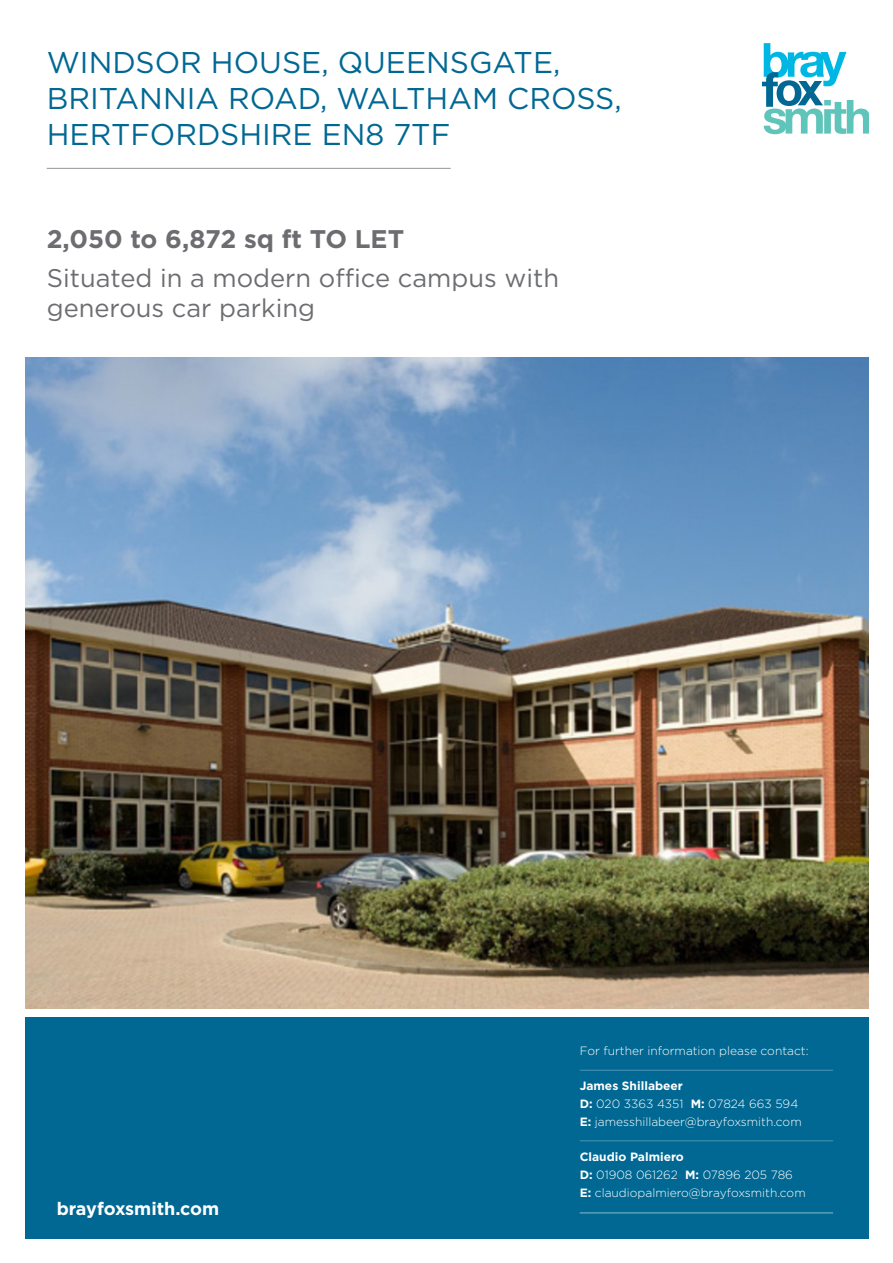
<style>
.page{position:relative;width:893px;height:1263px;background:#fff}
.page>*{position:absolute;margin:0;border:0;box-sizing:border-box;transform-origin:0 0}
.t1{font:30px/36px "Gotham";color:#006893}
.t2{font:25.5px "Gotham";color:#6c6d70}
.t3{font:700 25.5px "Gotham";color:#6c6d70}
.t4{font:700 18px "Gotham";color:#fff}
.t5{font:300 12px "Gotham";color:#fff}
.t6{font:700 12px "Gotham";color:#fff}
.s1{font-weight:700}
</style>
<div class="page">
<div style="left:26px;top:1017px;width:843px;height:221px;background:#006893"></div>
<svg style="left:762px;top:43px;width:107px;height:91px"></svg>
<img style="left:26px;top:357px;width:843px;height:651px">
<hr style="left:47px;top:168px;width:404px;height:1px;background:#939598">
<hr style="left:580px;top:1070px;width:253px;height:1px;background:#fff">
<hr style="left:580px;top:1140px;width:253px;height:1px;background:#fff">
<hr style="left:580px;top:1212px;width:253px;height:1px;background:#fff">
<p class="t1" style="left:47px;top:44px;width:515px">WINDSOR HOUSE, QUEENSGATE,</p>
<p class="t1" style="left:47px;top:80px;width:577px">BRITANNIA ROAD, WALTHAM CROSS,<br>HERTFORDSHIRE EN8 7TF</p>
<p class="t3" style="left:47px;top:222px;width:359px">2,050 to 6,872 sq ft TO LET</p>
<p class="t2" style="left:47px;top:261px;width:514px">Situated in a modern office campus with</p>
<p class="t2" style="left:47px;top:292px;width:270px">generous car parking</p>
<p class="t4" style="left:57px;top:1196px;width:164px">brayfoxsmith.com</p>
<p class="t5" style="left:580px;top:1043px;width:230px">For further information please contact:</p>
<p class="t6" style="left:580px;top:1078px;width:105px">James Shillabeer</p>
<p class="t5" style="left:580px;top:1096px;width:220px"><span class="s1">D:</span> 020 3363 4351 <span class="s1">M:</span> 07824 663 594</p>
<p class="t5" style="left:580px;top:1114px;width:224px"><span class="s1">E:</span> jamesshillabeer@brayfoxsmith.com</p>
<p class="t6" style="left:580px;top:1149px;width:106px">Claudio Palmiero</p>
<p class="t5" style="left:580px;top:1167px;width:215px"><span class="s1">D:</span> 01908 061262 <span class="s1">M:</span> 07896 205 786</p>
<p class="t5" style="left:580px;top:1185px;width:228px"><span class="s1">E:</span> claudiopalmiero@brayfoxsmith.com</p>
</div>
